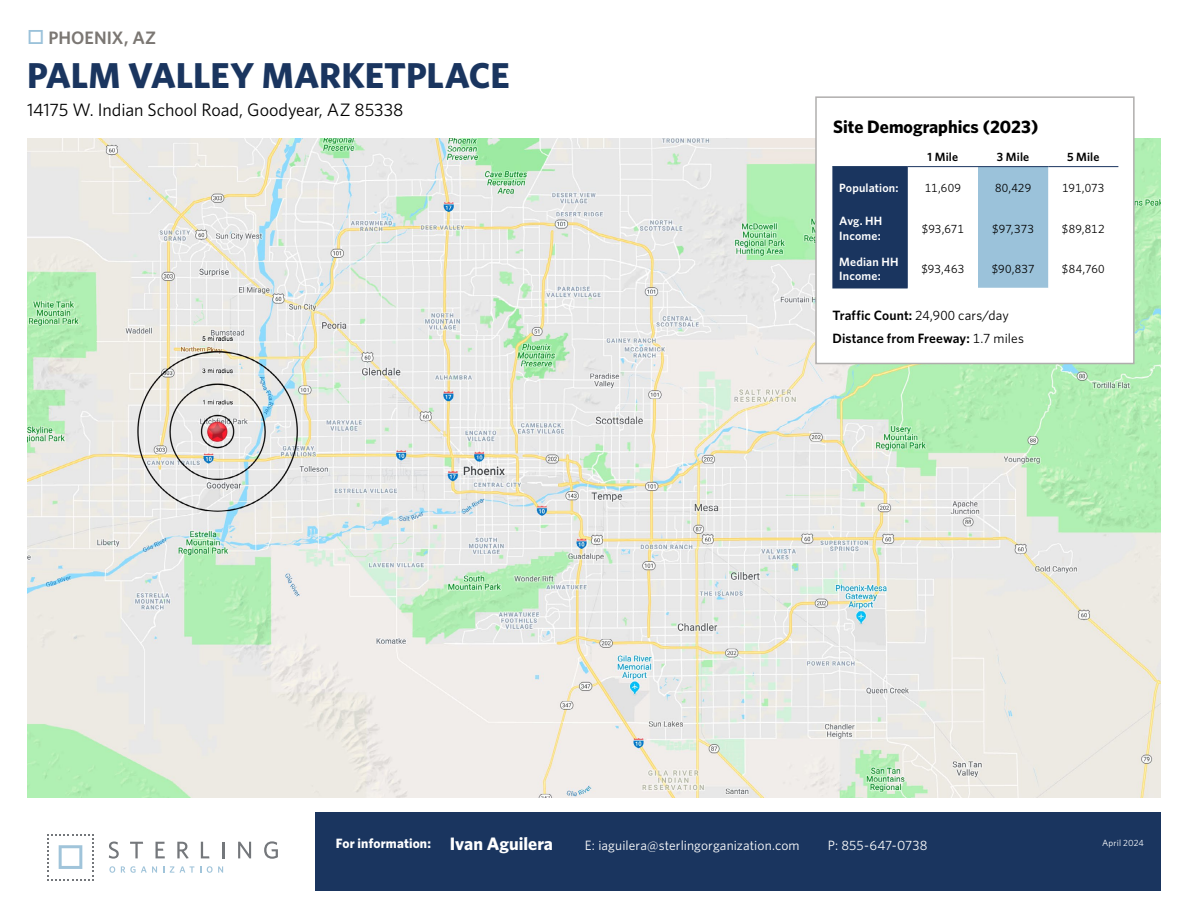
<style>
.page{position:relative;width:1188px;height:918px;background:#fff}
.page>*{position:absolute;margin:0;border:0;box-sizing:border-box;transform-origin:0 0}
.t1{font:700 36px "Whitney";letter-spacing:-.005em;color:#1a355f}
.t2{font:18px "Whitney";letter-spacing:-.005em;color:#000}
.t3{font:700 18px "Whitney";color:#000}
.t4{font:700 18px "Whitney";color:#fff}
.t5{font:600 18px "Whitney";letter-spacing:.005em;color:#7b7773}
.t6{font:600 13.5px/23px "Whitney";letter-spacing:.01em;color:#000}
.t7{font:13.5px "Whitney";letter-spacing:.01em;color:#fff}
.t8{font:700 13.5px "Whitney";letter-spacing:.01em;color:#fff}
.t9{font:12px "Whitney";letter-spacing:.015em;color:#000}
.t10{font:600 12px/14.4px "Whitney";letter-spacing:.015em;color:#fff}
.t11{font:600 12px "Whitney";letter-spacing:.015em;color:#000}
.t12{font:9px "Whitney";letter-spacing:.02em;color:#fcfeff}
.s1{color:#9bc2da}
.s2{font-weight:400}
</style>
<div class="page">
<img style="left:27px;top:138px;width:1134px;height:659px">
<div style="left:815px;top:96px;width:320px;height:268px;background:#fff;border:2px solid #b0aead"></div>
<div style="left:832px;top:167px;width:76px;height:121px;background:#1a355f"></div>
<div style="left:978px;top:167px;width:70px;height:121px;background:#9bc2da"></div>
<hr style="left:832px;top:166px;width:76px;height:1px;background:#1a355f">
<hr style="left:908px;top:166px;width:70px;height:1px;background:#1a355f">
<hr style="left:978px;top:166px;width:70px;height:1px;background:#1a355f">
<hr style="left:1048px;top:166px;width:70px;height:1px;background:#1a355f">
<div style="left:315px;top:813px;width:846px;height:78px;background:#1a355f"></div>
<svg style="left:109px;top:842px;width:10px;height:17px"></svg>
<svg style="left:130px;top:842px;width:13px;height:16px"></svg>
<svg style="left:156px;top:842px;width:9px;height:16px"></svg>
<svg style="left:177px;top:842px;width:12px;height:17px"></svg>
<svg style="left:201px;top:842px;width:8px;height:16px"></svg>
<svg style="left:222px;top:842px;width:2px;height:16px"></svg>
<svg style="left:238px;top:842px;width:13px;height:16px"></svg>
<svg style="left:264px;top:841px;width:14px;height:18px"></svg>
<svg style="left:109px;top:866px;width:6px;height:7px"></svg>
<svg style="left:121px;top:866px;width:36px;height:7px"></svg>
<svg style="left:170px;top:866px;width:31px;height:7px"></svg>
<svg style="left:207px;top:866px;width:16px;height:7px"></svg>
<svg style="left:47px;top:834px;width:47px;height:46px"></svg>
<h2 class="t5" style="left:27px;top:26px;width:131px"><span class="s1">□</span> PHOENIX, AZ</h2>
<h1 class="t1" style="left:27px;top:51px;width:484px">PALM VALLEY MARKETPLACE</h1>
<h2 class="t2" style="left:27px;top:98px;width:378px">14175 W. Indian School Road, Goodyear, AZ 85338</h2>
<h2 class="t3" style="left:833px;top:115px;width:206px">Site Demographics (2023)</h2>
<p class="t11" style="left:928px;top:148px;width:32px">1 Mile</p>
<p class="t11" style="left:997px;top:148px;width:34px">3 Mile</p>
<p class="t11" style="left:1067px;top:148px;width:34px">5 Mile</p>
<p class="t10" style="left:839px;top:180px;width:61px">Population:</p>
<p class="t9" style="left:925px;top:180px;width:38px">11,609</p>
<p class="t9" style="left:995px;top:180px;width:38px">80,429</p>
<p class="t9" style="left:1062px;top:180px;width:44px">191,073</p>
<p class="t10" style="left:839px;top:214px;width:45px">Avg. HH<br>Income:</p>
<p class="t9" style="left:922px;top:220px;width:44px">$93,671</p>
<p class="t9" style="left:992px;top:220px;width:43px">$97,373</p>
<p class="t9" style="left:1062px;top:220px;width:44px">$89,812</p>
<p class="t10" style="left:839px;top:254px;width:61px">Median HH<br>Income:</p>
<p class="t9" style="left:921px;top:261px;width:44px">$93,463</p>
<p class="t9" style="left:992px;top:261px;width:44px">$90,837</p>
<p class="t9" style="left:1062px;top:261px;width:44px">$84,760</p>
<p class="t6" style="left:832px;top:303px;width:193px">Traffic Count: <span class="s2">24,900 cars/day<br></span>Distance from Freeway: <span class="s2">1.7 miles</span></p>
<h2 class="t4" style="left:450px;top:831px;width:105px">Ivan Aguilera</h2>
<p class="t7" style="left:585px;top:836px;width:216px">E: iaguilera@sterlingorganization.com</p>
<p class="t7" style="left:828px;top:836px;width:101px">P: 855-647-0738</p>
<p class="t8" style="left:336px;top:835px;width:97px">For information:</p>
<p class="t12" style="left:1102px;top:837px;width:43px">April 2024</p>
</div>
